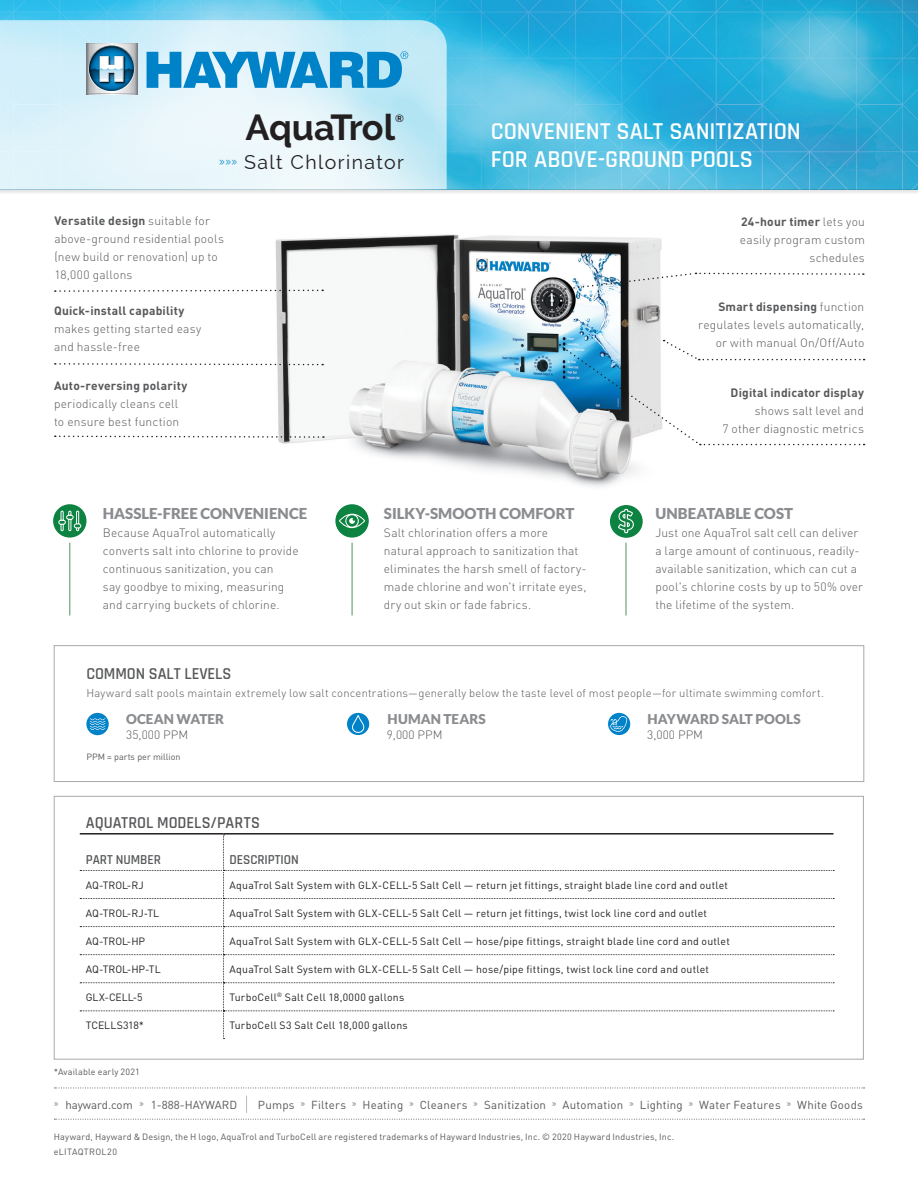
<style>
.page{position:relative;width:918px;height:1188px;background:#fff}
.page>*{position:absolute;margin:0;border:0;box-sizing:border-box;transform-origin:0 0}
.t1{font:700 36px "Raleway";letter-spacing:-.015em;color:#231f20}
.t2{font:600 24px "Rajdhani";letter-spacing:-.005em;color:#fff}
.t3{font:19.5px "Raleway";letter-spacing:.075em;color:#231f20}
.Bullets{font:600 16.5px "Rajdhani";letter-spacing:-.005em;color:#57585a}
.t4{font:900 15px "Lato";letter-spacing:.005em;color:#8a8c8f}
.t5{font:900 13.5px "Lato";letter-spacing:.005em;color:#8a8c8f}
.t6{font:600 13.5px "Rajdhani";letter-spacing:-.005em;color:#57585a}
.Bullets-2{font:300 12px/18px "DIN Pro";letter-spacing:.015em;color:#57585a}
.Bullets-3{font:700 12px/18px "DIN Pro";letter-spacing:.02em;color:#57585a}
.t7{font:11.55px "DIN Pro";letter-spacing:.015em;color:#57585a}
.Bullets-4{font:300 11.25px "DIN Pro";letter-spacing:.02em;color:#57585a}
.t8{font:10.5px "DIN Pro";letter-spacing:.02em;color:#231f20}
.t9{font:10.5px "DIN Pro";color:#231f20}
.t10{font:10.5px "DIN Pro";letter-spacing:-.005em;color:#231f20}
.t11{font:700 10.5px "Raleway";color:#231f20}
.t12{font:9px "DIN Pro";letter-spacing:.02em;color:#57585a}
.t13{font:9px "DIN Pro";color:#57585a}
.s1{font-weight:700}
.s2{font-weight:300}
.s3{font-family:"Rajdhani"}
</style>
<div class="page">
<hr style="left:352px;top:543px;width:1px;height:72px;background:#4d925b">
<div style="left:335px;top:504px;width:34px;height:34px;background:#0c8340;border-radius:50%"></div>
<svg style="left:339px;top:514px;width:26px;height:14px"></svg>
<div style="left:54px;top:645px;width:810px;height:137px;border:1px solid #a8a9ad"></div>
<img style="left:275px;top:234px;width:390px;height:253px">
<img style="left:0;top:0;width:918px;height:189px">
<div style="left:0;top:189px;width:918px;height:6px;background:#ededee"></div>
<svg style="left:0;top:20px;width:447px;height:169px;background:#d9f1f9"></svg>
<img style="left:75px;top:32px;width:75px;height:68px">
<svg style="left:86px;top:44px;width:51px;height:1px"></svg>
<svg style="left:89px;top:46px;width:45px;height:45px"></svg>
<svg style="left:86px;top:56px;width:51px;height:38px;background:#799fb5"></svg>
<svg style="left:147px;top:51px;width:261px;height:37px;background:#4ba8d9"></svg>
<hr style="left:626px;top:543px;width:1px;height:72px;background:#4d925b">
<div style="left:610px;top:505px;width:33px;height:33px;background:#0c8340;border-radius:50%"></div>
<svg style="left:565px;top:272px;width:299px;height:18px"></svg>
<svg style="left:55px;top:289px;width:268px;height:4px"></svg>
<svg style="left:55px;top:362px;width:268px;height:4px"></svg>
<svg style="left:55px;top:435px;width:269px;height:4px"></svg>
<svg style="left:559px;top:340px;width:306px;height:105px"></svg>
<div style="left:54px;top:796px;width:810px;height:263px;border:1px solid #a8a9ad"></div>
<svg style="left:54px;top:1088px;width:811px;height:1px"></svg>
<svg style="left:54px;top:1119px;width:811px;height:1px"></svg>
<svg style="left:246px;top:1096px;width:1px;height:17px"></svg>
<hr style="left:80px;top:833px;width:144px;height:2px;background:#231f20">
<hr style="left:224px;top:833px;width:610px;height:2px;background:#231f20">
<svg style="left:80px;top:835px;width:754px;height:204px"></svg>
<svg style="left:618px;top:509px;width:16px;height:24px"></svg>
<hr style="left:69px;top:543px;width:1px;height:72px;background:#4d925b">
<div style="left:53px;top:504px;width:33px;height:34px;background:#0c8340;border-radius:50%"></div>
<svg style="left:58px;top:510px;width:24px;height:22px"></svg>
<svg style="left:86px;top:713px;width:23px;height:22px"></svg>
<svg style="left:90px;top:718px;width:15px;height:12px"></svg>
<div style="left:347px;top:713px;width:22px;height:22px;background:#0082c8;border-radius:50%"></div>
<svg style="left:352px;top:713px;width:13px;height:21px"></svg>
<svg style="left:608px;top:713px;width:22px;height:22px"></svg>
<svg style="left:610px;top:716px;width:17px;height:16px"></svg>
<p class="t1" style="left:245px;top:106px;width:151px">AquaTrol</p>
<p class="t11" style="left:395px;top:112px;width:10px">®</p>
<p class="t3" style="left:219px;top:151px;width:187px"><sup>»»»</sup> Salt Chlorinator</p>
<p class="Bullets-2" style="left:54px;top:211px;width:171px"><span class="s1">Versatile design</span> suitable for above-ground residential pools (new build or renovation) up to<br>18,000 gallons</p>
<p class="t2" style="left:491px;top:117px;width:311px">CONVENIENT SALT SANITIZATION</p>
<p class="t2" style="left:491px;top:145px;width:264px">FOR ABOVE-GROUND POOLS</p>
<p class="Bullets-2" style="left:740px;top:212px;width:126px;text-align:right"><span class="s1">24-hour timer</span> lets you easily program custom schedules</p>
<p class="Bullets-2" style="left:54px;top:301px;width:149px"><span class="s1">Quick-install capability </span>makes getting started easy and hassle-free</p>
<p class="Bullets-3" style="left:718px;top:297px;width:147px">Smart dispensing <span class="s2">function</span></p>
<p class="Bullets-2" style="left:698px;top:315px;width:168px">regulates levels automatically,</p>
<p class="Bullets-2" style="left:716px;top:333px;width:150px">or with manual On/Off/Auto</p>
<p class="Bullets-3" style="left:54px;top:375px;width:135px">Auto-reversing polarity <span class="s2">periodically cleans cell</span></p>
<p class="Bullets-2" style="left:54px;top:411px;width:127px">to ensure best function</p>
<p class="t4" style="left:103px;top:505px;width:206px">HASSLE-FREE CONVENIENCE</p>
<p class="Bullets-2" style="left:103px;top:523px;width:197px">Because AquaTrol automatically converts salt into chlorine to provide continuous sanitization, you can<br>say goodbye to mixing, measuring and carrying buckets of chlorine.</p>
<p class="t4" style="left:384px;top:505px;width:192px">SILKY-SMOOTH COMFORT</p>
<p class="Bullets-2" style="left:384px;top:523px;width:204px">Salt chlorination offers a more natural approach to sanitization that eliminates the harsh smell of factory&shy;made chlorine and won't irritate eyes, dry out skin or fade fabrics.</p>
<p class="Bullets-2" style="left:722px;top:383px;width:143px;text-align:right"><span class="s1">Digital indicator display </span>shows salt level and<br>7 other diagnostic metrics</p>
<p class="t4" style="left:655px;top:505px;width:139px">UNBEATABLE COST</p>
<p class="Bullets-2" style="left:655px;top:523px;width:209px">Just one AquaTrol salt cell can deliver a large amount of continuous, readily&shy;available sanitization, which can cut a pool's chlorine costs by up to 50% over the lifetime of the system.</p>
<p class="Bullets" style="left:86px;top:664px;width:146px">COMMON SALT LEVELS</p>
<p class="Bullets-4" style="left:86px;top:685px;width:739px">Hayward salt pools maintain extremely low salt concentrations—generally below the taste level of most people—for ultimate swimming comfort.</p>
<p class="t5" style="left:126px;top:712px;width:100px">OCEAN WATER</p>
<p class="Bullets-2" style="left:126px;top:725px;width:63px">35,000 PPM</p>
<p class="t5" style="left:388px;top:712px;width:100px">HUMAN TEARS</p>
<p class="Bullets-2" style="left:387px;top:725px;width:57px">9,000 PPM</p>
<p class="t5" style="left:648px;top:712px;width:155px">HAYWARD SALT POOLS</p>
<p class="Bullets-2" style="left:647px;top:725px;width:57px">3,000 PPM</p>
<p class="t13" style="left:86px;top:750px;width:96px">PPM = parts per million</p>
<p class="Bullets" style="left:86px;top:813px;width:176px">AQUATROL MODELS/PARTS</p>
<p class="t6" style="left:86px;top:852px;width:77px">PART NUMBER</p>
<p class="t6" style="left:230px;top:852px;width:71px">DESCRIPTION</p>
<p class="t8" style="left:86px;top:877px;width:60px">AQ-TROL-RJ</p>
<p class="t8" style="left:230px;top:877px;width:500px">AquaTrol Salt System with GLX-CELL-5 Salt Cell — return jet fittings, straight blade line cord and outlet</p>
<p class="t8" style="left:86px;top:905px;width:75px">AQ-TROL-RJ-TL</p>
<p class="t8" style="left:230px;top:905px;width:479px">AquaTrol Salt System with GLX-CELL-5 Salt Cell — return jet fittings, twist lock line cord and outlet</p>
<p class="t8" style="left:86px;top:933px;width:61px">AQ-TROL-HP</p>
<p class="t8" style="left:230px;top:933px;width:502px">AquaTrol Salt System with GLX-CELL-5 Salt Cell — hose/pipe fittings, straight blade line cord and outlet</p>
<p class="t9" style="left:86px;top:961px;width:76px">AQ-TROL-HP-TL</p>
<p class="t8" style="left:230px;top:961px;width:481px">AquaTrol Salt System with GLX-CELL-5 Salt Cell — hose/pipe fittings, twist lock line cord and outlet</p>
<p class="t8" style="left:86px;top:989px;width:58px">GLX-CELL-5</p>
<p class="t8" style="left:230px;top:989px;width:176px">TurboCell<sup>®</sup> Salt Cell 18,0000 gallons</p>
<p class="t10" style="left:86px;top:1017px;width:60px">TCELLS318*</p>
<p class="t8" style="left:230px;top:1017px;width:180px">TurboCell S3 Salt Cell 18,000 gallons</p>
<p class="t12" style="left:54px;top:1065px;width:88px">*Available early 2021</p>
<p class="t7" style="left:54px;top:1096px;width:185px"><span class="s3">»</span> hayward.com <span class="s3">»</span> 1-888-HAYWARD</p>
<p class="t7" style="left:258px;top:1096px;width:606px">Pumps <span class="s3">»</span> Filters <span class="s3">»</span> Heating <span class="s3">»</span> Cleaners <span class="s3">»</span> Sanitization <span class="s3">»</span> Automation <span class="s3">»</span> Lighting <span class="s3">»</span> Water Features <span class="s3">»</span> White Goods</p>
<p class="t12" style="left:54px;top:1130px;width:622px">Hayward, Hayward &amp; Design, the H logo, AquaTrol and TurboCell are registered trademarks of Hayward Industries, Inc. © 2020 Hayward Industries, Inc.</p>
<p class="t12" style="left:54px;top:1145px;width:65px">eLITAQTROL20</p>
</div>
